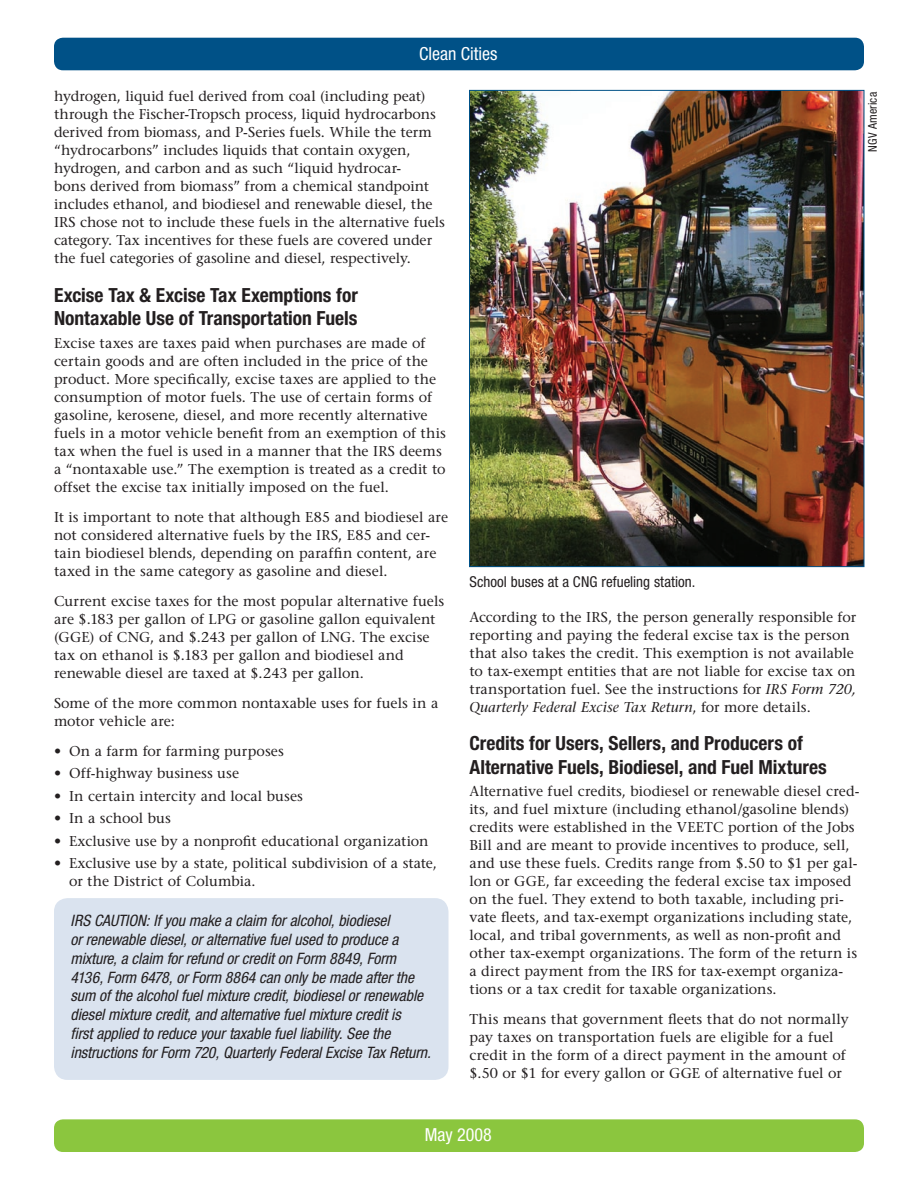
<style>
.page{position:relative;width:918px;height:1188px;background:#fff}
.page>*{position:absolute;margin:0;border:0;box-sizing:border-box;transform-origin:0 0}
.subhd_1{font:700 condensed 19.5px/23.4px "Helvetica Neue LT Std";color:#231f20}
.t1{font:condensed 18px "Helvetica Neue LT Std";color:#fff}
.sidebar_text{font:italic condensed 15.75px/18.9px "Helvetica Neue LT Std";letter-spacing:-.005em;color:#231f20}
.Captions{font:condensed 15px "Helvetica Neue LT Std";letter-spacing:.005em;color:#231f20}
.Base_text{font:14.25px/18px "Stone Serif";letter-spacing:.005em;color:#231f20}
.Bullets{font:14.25px/18px "Stone Serif";letter-spacing:.005em;color:#231f20}
.photo_credit{font:condensed 12px "Helvetica Neue LT Std";letter-spacing:.015em;color:#231f20}
.s1{font-style:italic}
</style>
<div class="page">
<div style="left:54px;top:38px;width:810px;height:32px;background:#005187;border-radius:9px"></div>
<div style="left:54px;top:1119px;width:810px;height:33px;background:#8bc63e;border-radius:9px"></div>
<div style="left:54px;top:898px;width:394px;height:182px;background:#dae3ef;border-radius:14px"></div>
<img style="left:471px;top:92px;width:391px;height:473px">
<p class="t1" style="left:419px;top:43px;width:80px">Clean Cities</p>
<p class="Base_text" style="left:54px;top:87px;width:393px">hydrogen, liquid fuel derived from coal (including peat) through the Fischer-Tropsch process, liquid hydrocarbons derived from biomass, and P-Series fuels. While the term “hydrocarbons” includes liquids that contain oxygen, hydrogen, and carbon and as such “liquid hydrocar-<br>bons derived from biomass” from a chemical standpoint includes ethanol, and biodiesel and renewable diesel, the IRS chose not to include these fuels in the alternative fuels category. Tax incentives for these fuels are covered under the fuel categories of gasoline and diesel, respectively.</p>
<p class="subhd_1" style="left:54px;top:283px;width:305px">Excise Tax &amp; Excise Tax Exemptions for<br>Nontaxable Use of Transportation Fuels</p>
<p class="Base_text" style="left:54px;top:334px;width:394px">Excise taxes are taxes paid when purchases are made of certain goods and are often included in the price of the product. More specifically, excise taxes are applied to the consumption of motor fuels. The use of certain forms of gasoline, kerosene, diesel, and more recently alternative fuels in a motor vehicle benefit from an exemption of this tax when the fuel is used in a manner that the IRS deems a “nontaxable use.” The exemption is treated as a credit to offset the excise tax initially imposed on the fuel.</p>
<p class="Base_text" style="left:54px;top:508px;width:396px">It is important to note that although E85 and biodiesel are not considered alternative fuels by the IRS, E85 and cer&shy;tain biodiesel blends, depending on paraffin content, are taxed in the same category as gasoline and diesel.</p>
<p class="Base_text" style="left:54px;top:592px;width:392px">Current excise taxes for the most popular alternative fuels are $.183 per gallon of LPG or gasoline gallon equivalent (GGE) of CNG, and $.243 per gallon of LNG. The excise tax on ethanol is $.183 per gallon and biodiesel and renewable diesel are taxed at $.243 per gallon.</p>
<p class="Base_text" style="left:54px;top:694px;width:386px">Some of the more common nontaxable uses for fuels in a motor vehicle are:</p>
<p class="Bullets" style="left:54px;top:742px;width:231px">• On a farm for farming purposes</p>
<p class="Bullets" style="left:54px;top:764px;width:187px">• Off-highway business use</p>
<p class="Bullets" style="left:54px;top:787px;width:250px">• In certain intercity and local buses</p>
<p class="Bullets" style="left:54px;top:809px;width:118px">• In a school bus</p>
<p class="Bullets" style="left:54px;top:832px;width:376px">• Exclusive use by a nonprofit educational organization</p>
<p class="Bullets" style="left:69px;top:854px;width:369px;text-indent:-15px">• Exclusive use by a state, political subdivision of a state, or the District of Columbia.</p>
<p class="sidebar_text" style="left:70px;top:911px;width:362px">IRS CAUTION: If you make a claim for alcohol, biodiesel<br>or renewable diesel, or alternative fuel used to produce a mixture, a claim for refund or credit on Form 8849, Form 4136, Form 6478, or Form 8864 can only be made after the sum of the alcohol fuel mixture credit, biodiesel or renewable diesel mixture credit, and alternative fuel mixture credit is<br>first applied to reduce your taxable fuel liability. See the instructions for Form 720, Quarterly Federal Excise Tax Return.</p>
<p class="photo_credit" style="left:866px;top:152px;width:61px;rotate:-90deg">NGV America</p>
<p class="Captions" style="left:470px;top:573px;width:227px">School buses at a CNG refueling station.</p>
<p class="Base_text" style="left:470px;top:608px;width:388px">According to the IRS, the person generally responsible for reporting and paying the federal excise tax is the person that also takes the credit. This exemption is not available to tax-exempt entities that are not liable for excise tax on transportation fuel. See the instructions for <span class="s1">IRS Form 720, Quarterly Federal Excise Tax Return</span>, for more details.</p>
<p class="subhd_1" style="left:470px;top:731px;width:359px">Credits for Users, Sellers, and Producers of<br>Alternative Fuels, Biodiesel, and Fuel Mixtures</p>
<p class="Base_text" style="left:470px;top:782px;width:392px">Alternative fuel credits, biodiesel or renewable diesel cred&shy;its, and fuel mixture (including ethanol/gasoline blends) credits were established in the VEETC portion of the Jobs Bill and are meant to provide incentives to produce, sell, and use these fuels. Credits range from $.50 to $1 per gal&shy;lon or GGE, far exceeding the federal excise tax imposed on the fuel. They extend to both taxable, including pri&shy;vate fleets, and tax-exempt organizations including state, local, and tribal governments, as well as non-profit and other tax-exempt organizations. The form of the return is a direct payment from the IRS for tax-exempt organiza&shy;tions or a tax credit for taxable organizations.</p>
<p class="Base_text" style="left:470px;top:1010px;width:381px">This means that government fleets that do not normally pay taxes on transportation fuels are eligible for a fuel credit in the form of a direct payment in the amount of $.50 or $1 for every gallon or GGE of alternative fuel or</p>
<p class="t1" style="left:425px;top:1124px;width:68px">May 2008</p>
</div>
